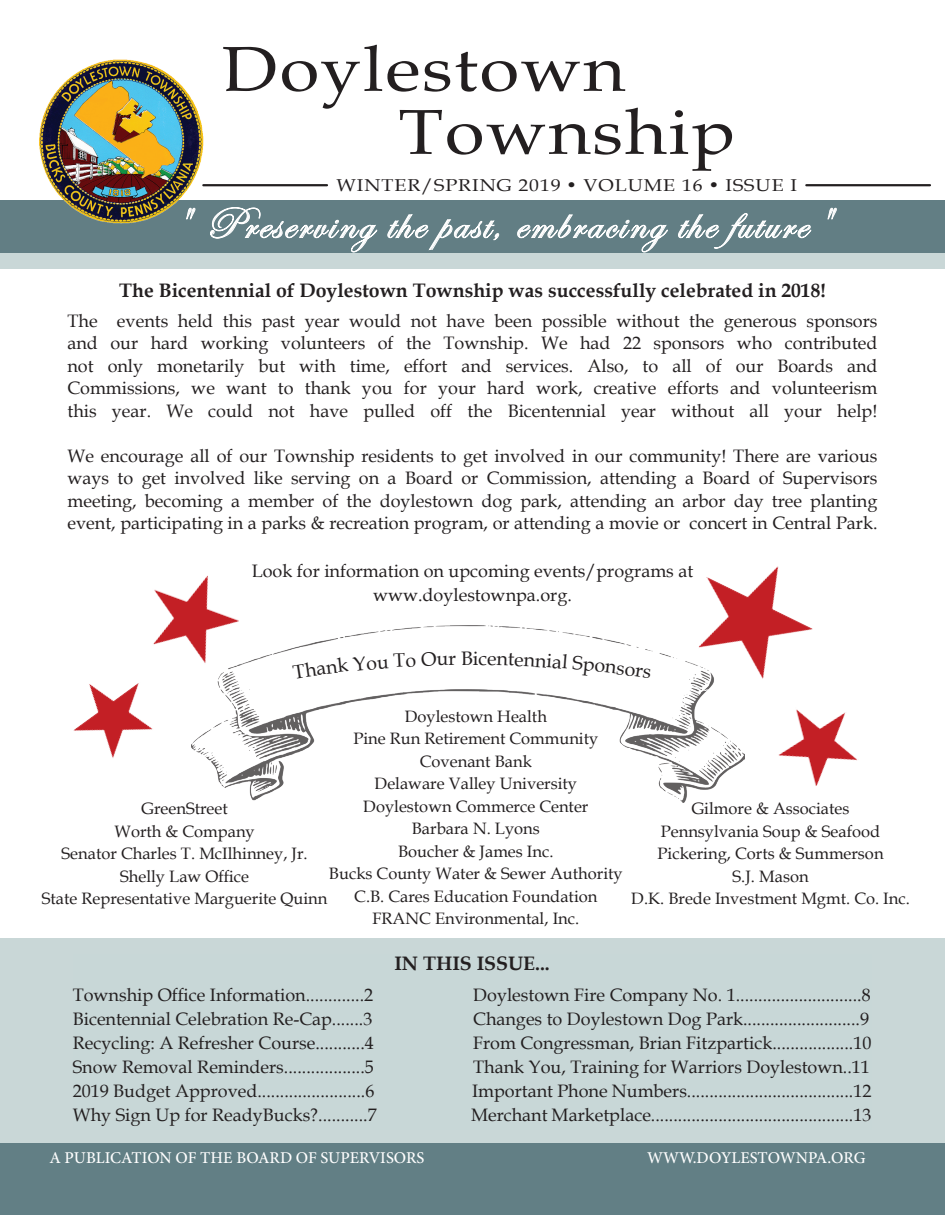
<style>
.page{position:relative;width:945px;height:1215px;background:#fff}
.page>*{position:absolute;margin:0;border:0;box-sizing:border-box;transform-origin:0 0}
.t1{font:63.45px/63px "Book Antiqua";letter-spacing:.02em;color:#231f20;scale:1.15 1}
.t2{font:45px "Edwardian Script ITC";letter-spacing:.06em;color:#fff}
.t3{font:700 19.5px "Book Antiqua";color:#231f20}
.t4{font:19.5px "Book Antiqua";color:#231f20}
.t5{font:18px/22.5px "Book Antiqua";color:#231f20;text-align:justify}
.t6{font:17.1px "Book Antiqua";letter-spacing:.05em;color:#231f20;scale:1.14 1}
.t7{font:16.5px/22.5px "Book Antiqua";color:#231f20;text-align:center}
.t8{font:500 16.5px "Minion Pro";color:#fff}
</style>
<div class="page">
<div style="left:0;top:241px;width:945px;height:28px;background:#c9d7d7"></div>
<img style="left:250px;top:625px;width:427px;height:37px">
<svg style="left:191px;top:671px;width:554px;height:132px"></svg>
<div style="left:0;top:200px;width:945px;height:53px;background:#627e84"></div>
<div style="left:0;top:939px;width:945px;height:207px;background:#c9d7d7"></div>
<div style="left:0;top:1144px;width:945px;height:71px;background:#627f85"></div>
<img style="left:39px;top:59px;width:170px;height:165px">
<img style="left:677px;top:566px;width:136px;height:125px">
<img style="left:153px;top:575px;width:97px;height:95px">
<img style="left:73px;top:659px;width:94px;height:99px">
<img style="left:778px;top:709px;width:79px;height:77px">
<svg style="left:186px;top:208px;width:10px;height:12px"></svg>
<svg style="left:210px;top:207px;width:168px;height:46px"></svg>
<svg style="left:387px;top:214px;width:112px;height:36px"></svg>
<svg style="left:517px;top:214px;width:151px;height:39px"></svg>
<svg style="left:678px;top:213px;width:134px;height:36px"></svg>
<svg style="left:827px;top:208px;width:10px;height:12px"></svg>
<hr style="left:203px;top:184px;width:124px;height:2px;background:#231f20">
<hr style="left:806px;top:184px;width:124px;height:2px;background:#231f20">
<svg style="left:292px;top:652px;width:164px;height:27px"></svg>
<svg style="left:479px;top:653px;width:172px;height:26px"></svg>
<h1 class="t1" style="left:399px;top:36px;width:294px;text-indent:-177px">Doylestown<br>Township</h1>
<p class="t6" style="left:336px;top:174px;width:406px">WINTER/SPRING 2019 • VOLUME 16 • ISSUE I</p>
<h2 class="t2" style="left:168px;top:199px;width:664px">" Preserving the past, embracing the future"</h2>
<p class="t3" style="left:119px;top:277px;width:708px">The Bicentennial of Doylestown Township was successfully celebrated in 2018!</p>
<p class="t5" style="left:68px;top:309px;width:812px">The events held this past year would not have been possible without the generous sponsors and our hard working volunteers of the Township. We had 22 sponsors who contributed not only monetarily but with time, effort and services. Also, to all of our Boards and Commissions, we want to thank you for your hard work, creative efforts and volunteerism this year. We could not have pulled off the Bicentennial year without all your help!</p>
<p class="t5" style="left:68px;top:444px;width:812px">We encourage all of our Township residents to get involved in our community! There are various ways to get involved like serving on a Board or Commission, attending a Board of Supervisors meeting, becoming a member of the doylestown dog park, attending an arbor day tree planting event, participating in a parks &amp; recreation program, or attending a movie or concert in Central Park.</p>
<p class="t5" style="left:252px;top:559px;width:443px;line-height:24px;text-align:center">Look for information on upcoming events/programs at www.doylestownpa.org.</p>
<p class="t4" style="left:461px;top:645px;width:19px">Bi</p>
<p class="t7" style="left:329px;top:704px;width:295px">Doylestown Health<br>Pine Run Retirement Community<br>Covenant Bank<br>Delaware Valley University<br>Doylestown Commerce Center<br>Barbara N. Lyons<br>Boucher &amp; James Inc.<br>Bucks County Water &amp; Sewer Authority<br>C.B. Cares Education Foundation<br>FRANC Environmental, Inc.</p>
<p class="t7" style="left:42px;top:797px;width:287px">GreenStreet<br>Worth &amp; Company<br>Senator Charles T. McIlhinney, Jr.<br>Shelly Law Office<br>State Representative Marguerite Quinn</p>
<p class="t7" style="left:631px;top:797px;width:280px">Gilmore &amp; Associates<br>Pennsylvania Soup &amp; Seafood<br>Pickering, Corts &amp; Summerson<br>S.J. Mason<br>D.K. Brede Investment Mgmt. Co. Inc.</p>
<p class="t3" style="left:394px;top:950px;width:157px">IN THIS ISSUE...</p>
<p class="t5" style="left:73px;top:983px;width:302px">Township Office Information.............2</p>
<p class="t5" style="left:473px;top:983px;width:399px">Doylestown Fire Company No. 1............................8</p>
<p class="t5" style="left:73px;top:1007px;width:301px">Bicentennial Celebration Re-Cap.......3</p>
<p class="t5" style="left:473px;top:1007px;width:397px">Changes to Doylestown Dog Park..........................9</p>
<p class="t5" style="left:73px;top:1031px;width:303px">Recycling: A Refresher Course...........4</p>
<p class="t5" style="left:473px;top:1031px;width:400px">From Congressman, Brian Fitzpartick..................10</p>
<p class="t5" style="left:73px;top:1055px;width:303px">Snow Removal Reminders..................5</p>
<p class="t5" style="left:473px;top:1055px;width:398px">Thank You, Training for Warriors Doylestown..11</p>
<p class="t5" style="left:73px;top:1079px;width:303px">2019 Budget Approved........................6</p>
<p class="t5" style="left:472px;top:1079px;width:401px">Important Phone Numbers.....................................12</p>
<p class="t5" style="left:73px;top:1103px;width:306px">Why Sign Up for ReadyBucks?...........7</p>
<p class="t5" style="left:471px;top:1103px;width:402px">Merchant Marketplace.............................................13</p>
<p class="t8" style="left:49px;top:1146px;width:377px">A PUBLICATION OF THE BOARD OF SUPERVISORS</p>
<p class="t8" style="left:647px;top:1146px;width:220px">WWW.DOYLESTOWNPA.ORG</p>
</div>
